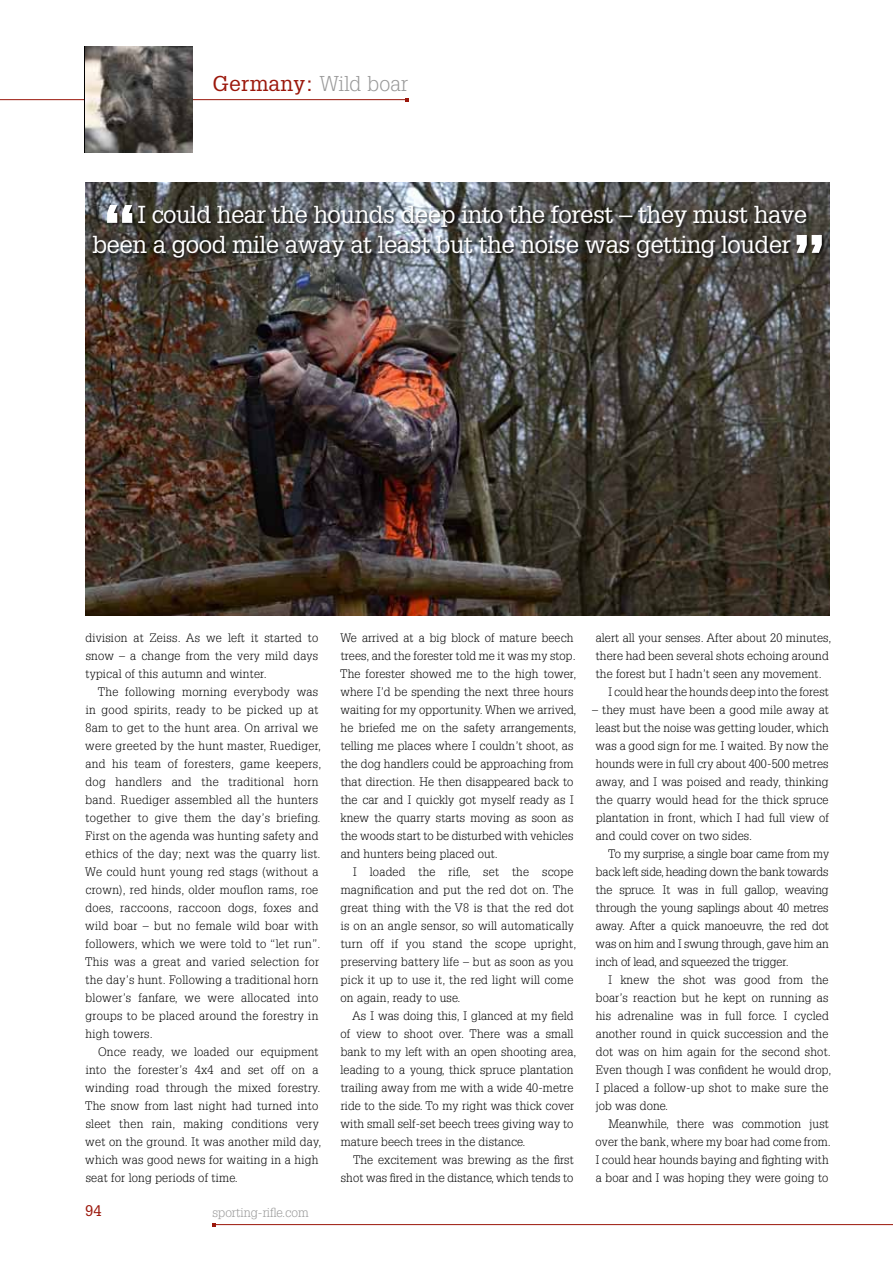
<style>
.page{position:relative;width:893px;height:1263px;background:#fff}
.page>*{position:absolute;margin:0;border:0;box-sizing:border-box;transform-origin:0 0}
.t1{font:24px/30px "Glypha";letter-spacing:-.02em;color:#fff}
.t2{font:21px "Glypha";letter-spacing:.01em;color:#9b170b}
.t3{font:15px "Glypha";color:#9b170b}
.t4{font:300 12.75px "Glypha";color:#989898}
.t5{font:300 12px/18px "Glypha";letter-spacing:.015em;color:#000}
.s1{font-weight:300;color:#989898}
</style>
<div class="page">
<hr style="left:0;top:99px;width:407px;height:1px;background:#9b170b">
<hr style="left:214px;top:1224px;width:679px;height:1px;background:#9b170b">
<img style="left:85px;top:46px;width:107px;height:107px">
<img style="left:85px;top:183px;width:744px;height:432px">
<div style="left:92px;top:204px;width:733px;height:57px;background:#000;opacity:.6"></div>
<svg style="left:107px;top:205px;width:25px;height:18px"></svg>
<svg style="left:797px;top:235px;width:25px;height:18px"></svg>
<h2 class="t2" style="left:213px;top:71px;width:197px">Germany: <span class="s1">Wild boar</span></h2>
<h1 class="t1" style="left:92px;top:199px;width:716px;text-indent:46px">I could hear the hounds deep into the forest – they must have been a good mile away at least but the noise was getting louder</h1>
<p class="t5" style="left:86px;top:629px;width:234px;text-align:justify">division at Zeiss. As we left it started to snow – a change from the very mild days typical of this autumn and winter.</p>
<p class="t5" style="left:85px;top:683px;width:238px;text-indent:13px">The following morning everybody was in good spirits, ready to be picked up at 8am to get to the hunt area. On arrival we were greeted by the hunt master, Ruediger, and his team of foresters, game keepers, dog handlers and the traditional horn band. Ruediger assembled all the hunters together to give them the day’s briefing.<br>First on the agenda was hunting safety and ethics of the day; next was the quarry list.<br>We could hunt young red stags (without a crown), red hinds, older mouflon rams, roe does, raccoons, raccoon dogs, foxes and wild boar – but no female wild boar with followers, which we were told to “let run”.<br>This was a great and varied selection for the day’s hunt. Following a traditional horn blower’s fanfare, we were allocated into groups to be placed around the forestry in high towers.</p>
<p class="t5" style="left:85px;top:1043px;width:238px;text-indent:13px">Once ready, we loaded our equipment into the forester’s 4x4 and set off on a winding road through the mixed forestry.<br>The snow from last night had turned into sleet then rain, making conditions very wet on the ground. It was another mild day, which was good news for waiting in a high seat for long periods of time.</p>
<p class="t3" style="left:85px;top:1201px;width:18px">94</p>
<p class="t4" style="left:213px;top:1205px;width:98px">sporting-rifle.com</p>
<p class="t5" style="left:340px;top:629px;width:238px">We arrived at a big block of mature beech trees, and the forester told me it was my stop.<br>The forester showed me to the high tower, where I’d be spending the next three hours waiting for my opportunity. When we arrived, he briefed me on the safety arrangements, telling me places where I couldn’t shoot, as the dog handlers could be approaching from that direction. He then disappeared back to the car and I quickly got myself ready as I knew the quarry starts moving as soon as the woods start to be disturbed with vehicles and hunters being placed out.</p>
<p class="t5" style="left:340px;top:863px;width:237px;text-indent:13px">I loaded the rifle, set the scope magnification and put the red dot on. The great thing with the V8 is that the red dot is on an angle sensor, so will automatically turn off if you stand the scope upright, preserving battery life – but as soon as you pick it up to use it, the red light will come on again, ready to use.</p>
<p class="t5" style="left:340px;top:1007px;width:238px;text-indent:12px">As I was doing this, I glanced at my field of view to shoot over. There was a small bank to my left with an open shooting area, leading to a young, thick spruce plantation trailing away from me with a wide 40-metre ride to the side. To my right was thick cover with small self-set beech trees giving way to mature beech trees in the distance.</p>
<p class="t5" style="left:341px;top:1151px;width:234px;text-align:right">The excitement was brewing as the first shot was fired in the distance, which tends to</p>
<p class="t5" style="left:596px;top:629px;width:237px">alert all your senses. After about 20 minutes,</p>
<p class="t5" style="left:596px;top:647px;width:234px">there had been several shots echoing around</p>
<p class="t5" style="left:596px;top:665px;width:227px">the forest but I hadn’t seen any movement.</p>
<p class="t5" style="left:608px;top:683px;width:222px">I could hear the hounds deep into the forest</p>
<p class="t5" style="left:592px;top:701px;width:238px;text-align:justify">– they must have been a good mile away at least but the noise was getting louder, which was a good sign for me. I waited. By now the hounds were in full cry about 400-500 metres away, and I was poised and ready, thinking the quarry would head for the thick spruce plantation in front, which I had full view of and could cover on two sides.</p>
<p class="t5" style="left:596px;top:845px;width:235px;text-align:justify;text-indent:13px">To my surprise, a single boar came from my back left side, heading down the bank towards the spruce. It was in full gallop, weaving through the young saplings about 40 metres away. After a quick manoeuvre, the red dot was on him and I swung through, gave him an inch of lead, and squeezed the trigger.</p>
<p class="t5" style="left:596px;top:971px;width:237px;text-indent:13px">I knew the shot was good from the boar’s reaction but he kept on running as his adrenaline was in full force. I cycled another round in quick succession and the dot was on him again for the second shot.<br>Even though I was confident he would drop, I placed a follow-up shot to make sure the job was done.</p>
<p class="t5" style="left:596px;top:1115px;width:237px;text-indent:13px">Meanwhile, there was commotion just over the bank, where my boar had come from.<br>I could hear hounds baying and fighting with a boar and I was hoping they were going to</p>
</div>
